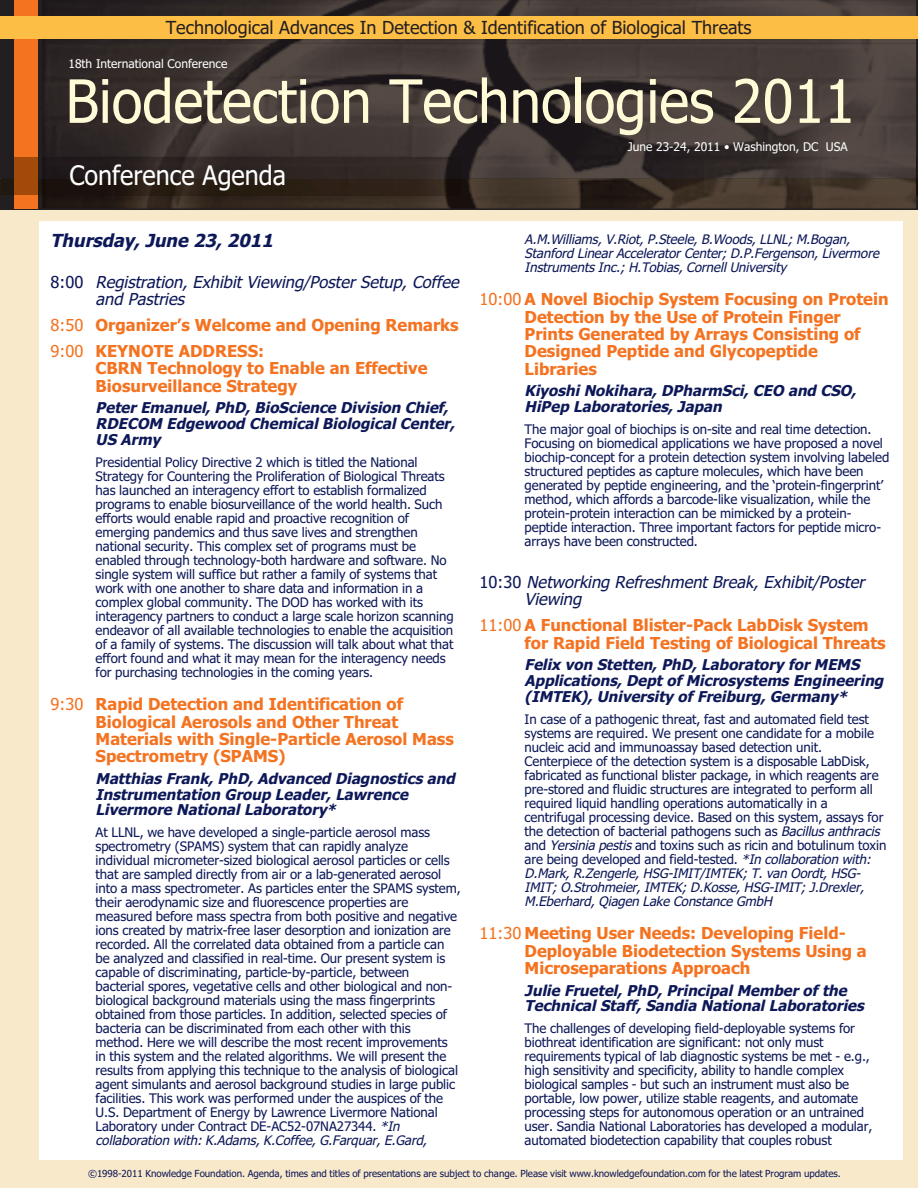
<style>
.page{position:relative;width:918px;height:1188px;background:#fff}
.page>*{position:absolute;margin:0;border:0;box-sizing:border-box;transform-origin:0 0}
.t1{font:59.85px "Tahoma";color:#fffbd6;scale:.94 1}
.t2{font:27px "Tahoma";color:#fff;scale:.93 1}
.t3{font:18px "Tahoma";color:#231f20}
.t4{font:italic 700 18px "Tahoma";color:#0d1858}
.t5{font:700 16.5px/17.2px "Tahoma";color:#f47321}
.t6{font:italic 16.5px/17.2px "Tahoma";color:#0d1858}
.t7{font:italic 700 15px/15.8px "Tahoma";color:#0d1858}
.t8{font:13.2px/14px "Tahoma";letter-spacing:-.005em;color:#0d1858}
.t9{font:italic 13.2px/14px "Tahoma";color:#0d1858}
.t10{font:12px "Tahoma";color:#fff}
.t11{font:9.75px "Tahoma";letter-spacing:-.005em;color:#0d1858}
.s1{font-weight:400}
.s2{font-style:normal}
.s3{font-style:italic}
</style>
<div class="page">
<div style="left:0;top:178px;width:918px;height:1010px;background:#f9e9cb"></div>
<div style="left:39px;top:222px;width:864px;height:938px;background:#fff"></div>
<img style="left:42px;top:0;width:874px;height:208px">
<div style="left:14px;top:0;width:24px;height:209px;background:#f47321"></div>
<div style="left:0;top:17px;width:917px;height:22px;background:#fdbe45"></div>
<svg style="left:0;top:158px;width:42px;height:37px"></svg>
<img style="left:42px;top:158px;width:419px;height:37px">
<div style="left:14px;top:158px;width:24px;height:37px;background:#a14a0a"></div>
<hr style="left:916px;top:0;width:2px;height:209px;background:#231f20">
<hr style="left:916px;top:17px;width:2px;height:22px;background:#fdbe45">
<svg style="left:916px;top:158px;width:2px;height:37px"></svg>
<h3 class="t3" style="left:166px;top:17px;width:587px">Technological Advances In Detection &amp; Identification of Biological Threats</h3>
<p class="t10" style="left:69px;top:57px;width:160px">18th International Conference</p>
<h1 class="t1" style="left:66px;top:67px;width:841px">Biodetection Technologies 2011</h1>
<h2 class="t2" style="left:69px;top:160px;width:234px">Conference Agenda</h2>
<p class="t10" style="left:628px;top:140px;width:221px">June 23-24, 2011 • Washington, DC USA</p>
<p class="t9" style="left:525px;top:232px;width:359px">A.M.Williams, V.Riot, P.Steele, B.Woods, LLNL; M.Bogan,<br>Stanford Linear Accelerator Center; D.P.Fergenson, Livermore<br>Instruments Inc.; H.Tobias, Cornell University</p>
<p class="t5" style="left:525px;top:291px;width:366px;text-indent:-45px"><span class="s1">10:00</span> A Novel Biochip System Focusing on Protein Detection by the Use of Protein Finger Prints Generated by Arrays Consisting of Designed Peptide and Glycopeptide Libraries</p>
<p class="t7" style="left:525px;top:383px;width:333px">Kiyoshi Nokihara, DPharmSci, CEO and CSO,<br>HiPep Laboratories, Japan</p>
<p class="t8" style="left:525px;top:422px;width:366px">The major goal of biochips is on-site and real time detection.<br>Focusing on biomedical applications we have proposed a novel biochip-concept for a protein detection system involving labeled structured peptides as capture molecules, which have been generated by peptide engineering, and the ‘protein-fingerprint’ method, which affords a barcode-like visualization, while the protein-protein interaction can be mimicked by a protein&shy;peptide interaction. Three important factors for peptide micro&shy;arrays have been constructed.</p>
<p class="t6" style="left:525px;top:574px;width:345px;text-indent:-45px"><span class="s2">1 0 : 3 0</span> Networking Refreshment Break, Exhibit/Poster<br>Viewing</p>
<p class="t5" style="left:525px;top:617px;width:363px;text-indent:-45px"><span class="s1">11:00</span> A Functional Blister-Pack LabDisk System for Rapid Field Testing of Biological Threats</p>
<p class="t7" style="left:525px;top:657px;width:364px">Felix von Stetten, PhD, Laboratory for MEMS<br>Applications, Dept of Microsystems Engineering (IMTEK), University of Freiburg, Germany *</p>
<p class="t8" style="left:525px;top:712px;width:363px">In case of a pathogenic threat, fast and automated field test systems are required. We present one candidate for a mobile nucleic acid and immunoassay based detection unit.<br>Centerpiece of the detection system is a disposable LabDisk, fabricated as functional blister package, in which reagents are pre-stored and fluidic structures are integrated to perform all required liquid handling operations automatically in a centrifugal processing device. Based on this system, assays for the detection of bacterial pathogens such as <span class="s3">Bacillusanthracis </span>and <span class="s3">Yersiniapestis</span>and toxins such as ricin and botulinum toxin are being developed and field-tested. <span class="s3">*Incollaborationwith:<br>D.Mark, R.Zengerle, HSG-IMIT/IMTEK; T. van Oordt, HSG-IMIT; O.Strohmeier, IMTEK; D.Kosse, HSG-IMIT; J.Drexler, M.Eberhard, Qiagen Lake Constance GmbH</span></p>
<p class="t5" style="left:525px;top:925px;width:344px;text-indent:-45px"><span class="s1">11:30</span> Meeting User Needs: Developing Field-<br>Deployable Biodetection Systems Using a<br>Microseparations Approach</p>
<p class="t7" style="left:525px;top:983px;width:345px">Julie Fruetel, PhD, Principal Member of the<br>Technical Staff, Sandia National Laboratories</p>
<p class="t8" style="left:525px;top:1022px;width:349px">The challenges of developing field-deployable systems for biothreat identification are significant: not only must requirements typical of lab diagnostic systems be met - e.g., high sensitivity and specificity, ability to handle complex biological samples - but such an instrument must also be portable, low power, utilize stable reagents, and automate processing steps for autonomous operation or an untrained user. Sandia National Laboratories has developed a modular, automated biodetection capability that couples robust</p>
<p class="t11" style="left:88px;top:1168px;width:754px">©1998-2011 Knowledge Foundation. Agenda, times and titles of presentations are subject to change. Please visit www.knowledgefoundation.com for the latest Program updates.</p>
<h3 class="t4" style="left:51px;top:231px;width:228px">Thursday, June 23, 2011</h3>
<p class="t6" style="left:96px;top:273px;width:369px;text-indent:-45px"><span class="s2">8 : 0 0</span> Registration, Exhibit Viewing/Poster Setup, Coffee and Pastries</p>
<p class="t5" style="left:51px;top:312px;width:409px;line-height:26px"><span class="s1">8:50</span> Organizer’s Welcome and Opening Remarks<br><span class="s1">9:00</span> KEYNOTE ADDRESS:</p>
<p class="t5" style="left:96px;top:360px;width:333px">CBRN Technology to Enable an Effective<br>Biosurveillance Strategy</p>
<p class="t7" style="left:96px;top:400px;width:361px">Peter Emanuel, PhD, BioScience Division Chief,<br>RDECOM Edgewood Chemical Biological Center,<br>US Army</p>
<p class="t8" style="left:96px;top:455px;width:360px">Presidential Policy Directive 2 which is titled the National Strategy for Countering the Proliferation of Biological Threats has launched an interagency effort to establish formalized programs to enable biosurveillance of the world health. Such efforts would enable rapid and proactive recognition of emerging pandemics and thus save lives and strengthen national security. This complex set of programs must be enabled through technology-both hardware and software. No single system will suffice but rather a family of systems that work with one another to share data and information in a complex global community. The DOD has worked with its interagency partners to conduct a large scale horizon scanning endeavor of all available technologies to enable the acquisition of a family of systems. The discussion will talk about what that effort found and what it may mean for the interagency needs for purchasing technologies in the coming years.</p>
<p class="t5" style="left:96px;top:696px;width:360px;text-indent:-45px"><span class="s1">9:30</span> Rapid Detection and Identification of Biological Aerosols and Other Threat Materials with Single-Particle Aerosol Mass Spectrometry (SPAMS)</p>
<p class="t7" style="left:96px;top:771px;width:365px">Matthias Frank, PhD, Advanced Diagnostics and<br>Instrumentation Group Leader, Lawrence<br>Livermore National Laboratory *</p>
<p class="t8" style="left:96px;top:826px;width:367px">At LLNL, we have developed a single-particle aerosol mass spectrometry (SPAMS) system that can rapidly analyze individual micrometer-sized biological aerosol particles or cells that are sampled directly from air or a lab-generated aerosol into a mass spectrometer. As particles enter the SPAMS system, their aerodynamic size and fluorescence properties are measured before mass spectra from both positive and negative ions created by matrix-free laser desorption and ionization are recorded. All the correlated data obtained from a particle can be analyzed and classified in real-time. Our present system is capable of discriminating, particle-by-particle, between bacterial spores, vegetative cells and other biological and non&shy;biological background materials using the mass fingerprints obtained from those particles. In addition, selected species of bacteria can be discriminated from each other with this method. Here we will describe the most recent improvements in this system and the related algorithms. We will present the results from applying this technique to the analysis of biological agent simulants and aerosol background studies in large public facilities. This work was performed under the auspices of the U.S. Department of Energy by Lawrence Livermore National Laboratory under Contract DE-AC52-07NA27344. <span class="s3">*In collaboration with: K.Adams, K.Coffee, G.Farquar, E.Gard,</span></p>
</div>
